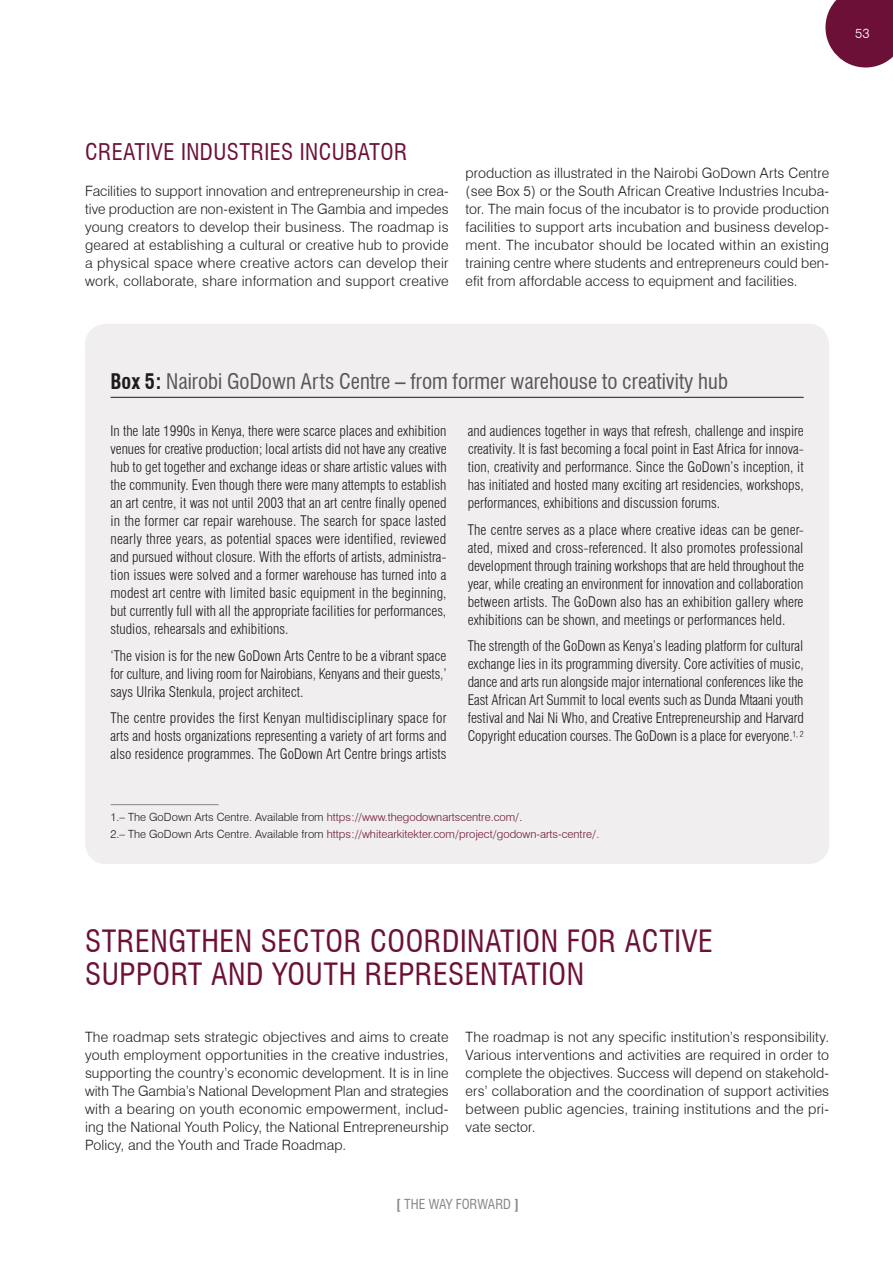
<style>
.page{position:relative;width:893px;height:1263px;background:#fff}
.page>*{position:absolute;margin:0;border:0;box-sizing:border-box;transform-origin:0 0}
.Title_1{font:condensed 30px/33px "Swiss 721 BT";letter-spacing:.02em;color:#6d1038}
.Title_2{font:condensed 22.5px "Swiss 721 BT";letter-spacing:.02em;color:#6d1038}
.Boxes__names{font:condensed 21px "Swiss 721 BT";color:#575756}
.Box_body_text{font:300 condensed 14.25px/18px "Swiss 721 BT";color:#1d1d1b;text-align:justify}
.sangrado_2Col{font:300 14.25px/18px "Swiss 721 BT";letter-spacing:.01em;color:#1d1d1b;text-align:justify}
.t1{font:condensed 13.5px "Swiss 721 BT";color:#878787}
.t2{font:300 13.5px "Swiss 721 BT";color:#fff}
.footnote_text{font:300 11.25px "Swiss 721 BT";color:#6d1038}
.footnote_text-2{font:300 11.25px "Swiss 721 BT";color:#1d1d1b}
.s1{font-weight:700;color:#1d1d1b}
.s2{color:#6d1038}
.s3{color:#1d1d1b}
.s4{font-weight:700}
</style>
<div class="page">
<svg style="left:825px;top:0;width:68px;height:68px;background:#7f2e51"></svg>
<div style="left:85px;top:324px;width:744px;height:540px;background:#f0eeee;border-radius:21px"></div>
<hr style="left:111px;top:397px;width:693px;height:1px;background:#1d1d1b">
<hr style="left:111px;top:804px;width:108px;height:1px;background:#878787">
<p class="t2" style="left:855px;top:25px;width:16px">53</p>
<p class="Title_2" style="left:85px;top:139px;width:324px">CREATIVE INDUSTRIES INCUBATOR</p>
<p class="sangrado_2Col" style="left:85px;top:182px;width:365px">Facilities to support innovation and entrepreneurship in crea&shy;tive production are non-existent in The Gambia and impedes young creators to develop their business. The roadmap is geared at establishing a cultural or creative hub to provide a physical space where creative actors can develop their work, collaborate, share information and support creative</p>
<p class="sangrado_2Col" style="left:466px;top:164px;width:365px">production as illustrated in the Nairobi GoDown Arts Centre ( see Box 5 ) or the South African Creative Industries Incuba&shy;tor. The main focus of the incubator is to provide production facilities to support arts incubation and business develop&shy;ment. The incubator should be located within an existing training centre where students and entrepreneurs could ben&shy;efit from affordable access to equipment and facilities.</p>
<p class="Boxes__names" style="left:111px;top:368px;width:619px"><span class="s1">Box 5:</span> Nairobi GoDown Arts Centre – from former warehouse to creativity hub</p>
<p class="Box_body_text" style="left:111px;top:422px;width:338px">In the late 1990s in Kenya, there were scarce places and exhibition venues for creative production; local artists did not have any creative hub to get together and exchange ideas or share artistic values with the community. Even though there were many attempts to establish an art centre, it was not until 2003 that an art centre finally opened in the former car repair warehouse. The search for space lasted nearly three years, as potential spaces were identified, reviewed and pursued without closure. With the efforts of artists, administra&shy;tion issues were solved and a former warehouse has turned into a modest art centre with limited basic equipment in the beginning, but currently full with all the appropriate facilities for performances, studios, rehearsals and exhibitions.</p>
<p class="Box_body_text" style="left:111px;top:647px;width:338px">‘The vision is for the new GoDown Arts Centre to be a vibrant space for culture, and living room for Nairobians, Kenyans and their guests,’ says Ulrika Stenkula, project architect.</p>
<p class="Box_body_text" style="left:111px;top:709px;width:337px">The centre provides the first Kenyan multidisciplinary space for arts and hosts organizations representing a variety of art forms and also residence programmes. The GoDown Art Centre brings artists</p>
<p class="Box_body_text" style="left:468px;top:422px;width:337px">and audiences together in ways that refresh, challenge and inspire creativity. It is fast becoming a focal point in East Africa for innova&shy;tion, creativity and performance. Since the GoDown’s inception, it has initiated and hosted many exciting art residencies, workshops, performances, exhibitions and discussion forums.</p>
<p class="Box_body_text" style="left:468px;top:521px;width:338px">The centre serves as a place where creative ideas can be gener&shy;ated, mixed and cross-referenced. It also promotes professional development through training workshops that are held throughout the year, while creating an environment for innovation and collaboration between artists. The GoDown also has an exhibition gallery where exhibitions can be shown, and meetings or performances held.</p>
<p class="Box_body_text" style="left:468px;top:637px;width:338px">The strength of the GoDown as Kenya’s leading platform for cultural exchange lies in its programming diversity. Core activities of music, dance and arts run alongside major international conferences like the East African Art Summit to local events such as Dunda Mtaani youth festival and Nai Ni Who, and Creative Entrepreneurship and Harvard Copyright education courses. The GoDown is a place for everyone.<sup>1,</sup> <sup>2</sup></p>
<p class="footnote_text-2" style="left:111px;top:810px;width:413px">1.– The GoDown Arts Centre. Available from <span class="s2">https://www.thegodownartscentre.com/</span>.</p>
<p class="footnote_text" style="left:111px;top:827px;width:490px"><span class="s3">2.– The GoDown Arts Centre. Available from</span> https : // whitearkitekter.com / project / godown-arts-centre /.</p>
<p class="Title_1" style="left:85px;top:925px;width:629px">STRENGTHEN SECTOR COORDINATION FOR ACTIVE<br>SUPPORT AND YOUTH REPRESENTATION</p>
<p class="sangrado_2Col" style="left:85px;top:1028px;width:365px">The roadmap sets strategic objectives and aims to create youth employment opportunities in the creative industries, supporting the country’s economic development. It is in line with The Gambia’s National Development Plan and strategies with a bearing on youth economic empowerment, includ&shy;ing the National Youth Policy, the National Entrepreneurship Policy, and the Youth and Trade Roadmap.</p>
<p class="sangrado_2Col" style="left:466px;top:1028px;width:365px">The roadmap is not any specific institution’s responsibility.<br>Various interventions and activities are required in order to complete the objectives. Success will depend on stakehold&shy;ers’ collaboration and the coordination of support activities between public agencies, training institutions and the pri&shy;vate sector.</p>
<p class="t1" style="left:396px;top:1196px;width:124px"><span class="s4">[</span> THE WAY FORWARD <span class="s4">]</span></p>
</div>
